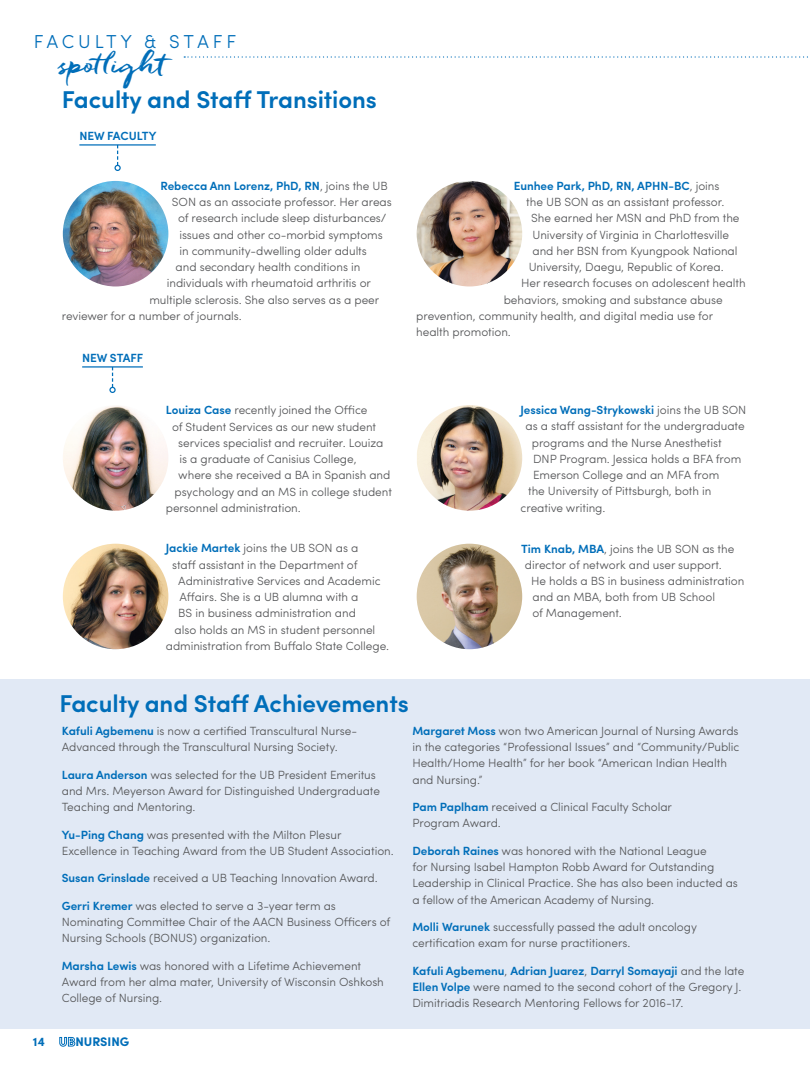
<style>
.page{position:relative;width:810px;height:1080px;background:#fff}
.page>*{position:absolute;margin:0;border:0;box-sizing:border-box;transform-origin:0 0}
.t1{font:29.5px "Freeland";letter-spacing:-.005em;color:#006eb9}
.t2{font:600 24.38px "Sofia Pro";letter-spacing:-.005em;color:#006eb9}
.t3{font:300 18.75px "Sofia Pro";letter-spacing:.2em;color:#006eb9}
.t4{font:700 12.5px "Sofia Pro";color:#006eb9}
.t5{font:300 11.88px/16.2px "Sofia Pro";letter-spacing:-.005em;color:#57585a}
.t6{font:600 11.88px "Sofia Pro";letter-spacing:-.005em;color:#006eb9}
.s1{font-weight:300;color:#57585a}
.s2{font-weight:600;color:#006eb9}
</style>
<div class="page">
<div style="left:0;top:679px;width:810px;height:349px;background:#e1e9f5"></div>
<svg style="left:59px;top:1037px;width:16px;height:10px"></svg>
<hr style="left:79px;top:144px;width:77px;height:2px;background:#006eb9">
<hr style="left:82px;top:366px;width:61px;height:2px;background:#006eb9">
<svg style="left:117px;top:146px;width:1px;height:19px"></svg>
<div style="left:114px;top:165px;width:7px;height:6px;border:1px solid #006eb9;border-radius:50%"></div>
<svg style="left:112px;top:368px;width:1px;height:19px"></svg>
<div style="left:109px;top:387px;width:7px;height:6px;border:1px solid #006eb9;border-radius:50%"></div>
<svg style="left:184px;top:56px;width:624px;height:2px"></svg>
<img style="left:63px;top:181px;width:105px;height:105px;border-radius:53px">
<img style="left:63px;top:405px;width:105px;height:106px;border-radius:53px">
<img style="left:417px;top:405px;width:105px;height:106px">
<img style="left:417px;top:544px;width:105px;height:105px;border-radius:53px">
<img style="left:63px;top:544px;width:105px;height:105px;border-radius:53px">
<img style="left:417px;top:181px;width:105px;height:105px;border-radius:53px">
<h3 class="t3" style="left:34px;top:27px;width:204px">FACULTY &amp; STAFF</h3>
<h1 class="t1" style="left:58px;top:44px;width:110px">spotlight</h1>
<h2 class="t2" style="left:62px;top:81px;width:317px">Faculty and Staff Transitions</h2>
<p class="t6" style="left:79px;top:127px;width:78px">NEW FACULTY</p>
<p class="t6" style="left:161px;top:177px;width:229px">Rebecca Ann Lorenz, PhD, RN<span class="s1">, joins the UB</span></p>
<p class="t5" style="left:172px;top:193px;width:221px">SON as an associate professor. Her areas</p>
<p class="t5" style="left:178px;top:209px;width:210px">of research include sleep disturbances/</p>
<p class="t5" style="left:179px;top:226px;width:205px">issues and other co-morbid symptoms</p>
<p class="t5" style="left:179px;top:242px;width:189px">in community-dwelling older adults</p>
<p class="t5" style="left:176px;top:258px;width:186px">and secondary health conditions in</p>
<p class="t5" style="left:167px;top:274px;width:206px">individuals with rheumatoid arthritis or</p>
<p class="t5" style="left:149px;top:291px;width:231px">multiple sclerosis. She also serves as a peer</p>
<p class="t5" style="left:62px;top:307px;width:182px">reviewer for a number of journals.</p>
<p class="t6" style="left:82px;top:349px;width:63px">NEW STAFF</p>
<p class="t6" style="left:514px;top:177px;width:207px">Eunhee Park, PhD, RN, APHN-BC<span class="s1">, joins</span></p>
<p class="t5" style="left:526px;top:193px;width:200px">the UB SON as an assistant professor.</p>
<p class="t5" style="left:531px;top:209px;width:210px">She earned her MSN and PhD from the</p>
<p class="t5" style="left:533px;top:226px;width:198px">University of Virginia in Charlottesville</p>
<p class="t5" style="left:533px;top:242px;width:207px">and her BSN from Kyungpook National</p>
<p class="t5" style="left:529px;top:258px;width:197px">University, Daegu, Republic of Korea.</p>
<p class="t5" style="left:521px;top:274px;width:226px">Her research focuses on adolescent health</p>
<p class="t5" style="left:504px;top:291px;width:221px">behaviors, smoking and substance abuse</p>
<p class="t5" style="left:416px;top:307px;width:299px">prevention, community health, and digital media use for</p>
<p class="t5" style="left:416px;top:323px;width:96px">health promotion.</p>
<p class="t5" style="left:166px;top:401px;width:203px"><span class="s2">Louiza Case</span> recently joined the Office</p>
<p class="t5" style="left:172px;top:418px;width:206px">of Student Services as our new student</p>
<p class="t5" style="left:178px;top:434px;width:207px">services specialist and recruiter. Louiza</p>
<p class="t5" style="left:180px;top:450px;width:179px">is a graduate of Canisius College,</p>
<p class="t5" style="left:178px;top:466px;width:214px">where she received a BA in Spanish and</p>
<p class="t5" style="left:175px;top:483px;width:219px">psychology and an MS in college student</p>
<p class="t5" style="left:166px;top:499px;width:137px">personnel administration.</p>
<p class="t5" style="left:166px;top:539px;width:194px"><span class="s2">Jackie Martek</span> joins the UB SON as a</p>
<p class="t5" style="left:172px;top:556px;width:187px">staff assistant in the Department of</p>
<p class="t5" style="left:178px;top:572px;width:204px">Administrative Services and Academic</p>
<p class="t5" style="left:180px;top:588px;width:181px">Affairs. She is a UB alumna with a</p>
<p class="t5" style="left:178px;top:604px;width:179px">BS in business administration and</p>
<p class="t5" style="left:175px;top:621px;width:202px">also holds an MS in student personnel</p>
<p class="t5" style="left:166px;top:637px;width:225px">administration from Buffalo State College.</p>
<h2 class="t2" style="left:59px;top:685px;width:351px">Faculty and Staff Achievements</h2>
<p class="t6" style="left:521px;top:401px;width:227px">Jessica Wang-Strykowski <span class="s1">joins the UB SON</span></p>
<p class="t5" style="left:526px;top:417px;width:221px">as a staff assistant for the undergraduate</p>
<p class="t5" style="left:532px;top:433px;width:191px">programs and the Nurse Anesthetist</p>
<p class="t5" style="left:533px;top:450px;width:210px">DNP Program. Jessica holds a BFA from</p>
<p class="t5" style="left:533px;top:466px;width:188px">Emerson College and an MFA from</p>
<p class="t5" style="left:528px;top:482px;width:185px">the University of Pittsburgh, both in</p>
<p class="t5" style="left:521px;top:498px;width:86px">creative writing.</p>
<p class="t5" style="left:521px;top:539px;width:215px"><span class="s2">Tim Knab, MBA</span>, joins the UB SON as the</p>
<p class="t5" style="left:525px;top:556px;width:198px">director of network and user support.</p>
<p class="t5" style="left:531px;top:572px;width:215px">He holds a BS in business administration</p>
<p class="t5" style="left:532px;top:588px;width:184px">and an MBA, both from UB School</p>
<p class="t5" style="left:532px;top:604px;width:91px">of Management.</p>
<p class="t5" style="left:62px;top:722px;width:297px"><span class="s2">Kafuli Agbemenu</span> is now a certified Transcultural Nurse-<br>Advanced through the Transcultural Nursing Society.</p>
<p class="t5" style="left:62px;top:766px;width:320px"><span class="s2">Laura Anderson</span> was selected for the UB President Emeritus and Mrs. Meyerson Award for Distinguished Undergraduate<br>Teaching and Mentoring.</p>
<p class="t5" style="left:62px;top:826px;width:333px"><span class="s2">Yu-Ping Chang</span> was presented with the Milton Plesur<br>Excellence in Teaching Award from the UB Student Association.</p>
<p class="t5" style="left:62px;top:869px;width:317px"><span class="s2">Susan Grinslade</span> received a UB Teaching Innovation Award.</p>
<p class="t5" style="left:62px;top:897px;width:330px"><span class="s2">Gerri Kremer</span> was elected to serve a 3-year term as<br>Nominating Committee Chair of the AACN Business Officers of<br>Nursing Schools (BONUS) organization.</p>
<p class="t5" style="left:62px;top:957px;width:324px"><span class="s2">Marsha Lewis</span> was honored with a Lifetime Achievement<br>Award from her alma mater, University of Wisconsin Oshkosh<br>College of Nursing.</p>
<p class="t4" style="left:33px;top:1032px;width:14px">14</p>
<p class="t4" style="left:75px;top:1032px;width:56px">NURSING</p>
<p class="t5" style="left:412px;top:722px;width:329px"><span class="s2">Margaret Moss</span> won two American Journal of Nursing Awards in the categories “Professional Issues” and “Community/Public Health/Home Health” for her book “American Indian Health and Nursing.”</p>
<p class="t5" style="left:412px;top:798px;width:261px"><span class="s2">Pam Paplham</span> received a Clinical Faculty Scholar<br>Program Award.</p>
<p class="t5" style="left:412px;top:842px;width:327px"><span class="s2">Deborah Raines</span> was honored with the National League<br>for Nursing Isabel Hampton Robb Award for Outstanding Leadership in Clinical Practice. She has also been inducted as a fellow of the American Academy of Nursing.</p>
<p class="t5" style="left:412px;top:918px;width:286px"><span class="s2">Molli Warunek</span> successfully passed the adult oncology certification exam for nurse practitioners.</p>
<p class="t5" style="left:412px;top:962px;width:333px"><span class="s2">Kafuli Agbemenu</span>, <span class="s2">Adrian Juarez</span>, <span class="s2">Darryl Somayaji</span> and the late<br><span class="s2">Ellen Volpe</span> were named to the second cohort of the Gregory J.<br>Dimitriadis Research Mentoring Fellows for 2016-17.</p>
</div>
